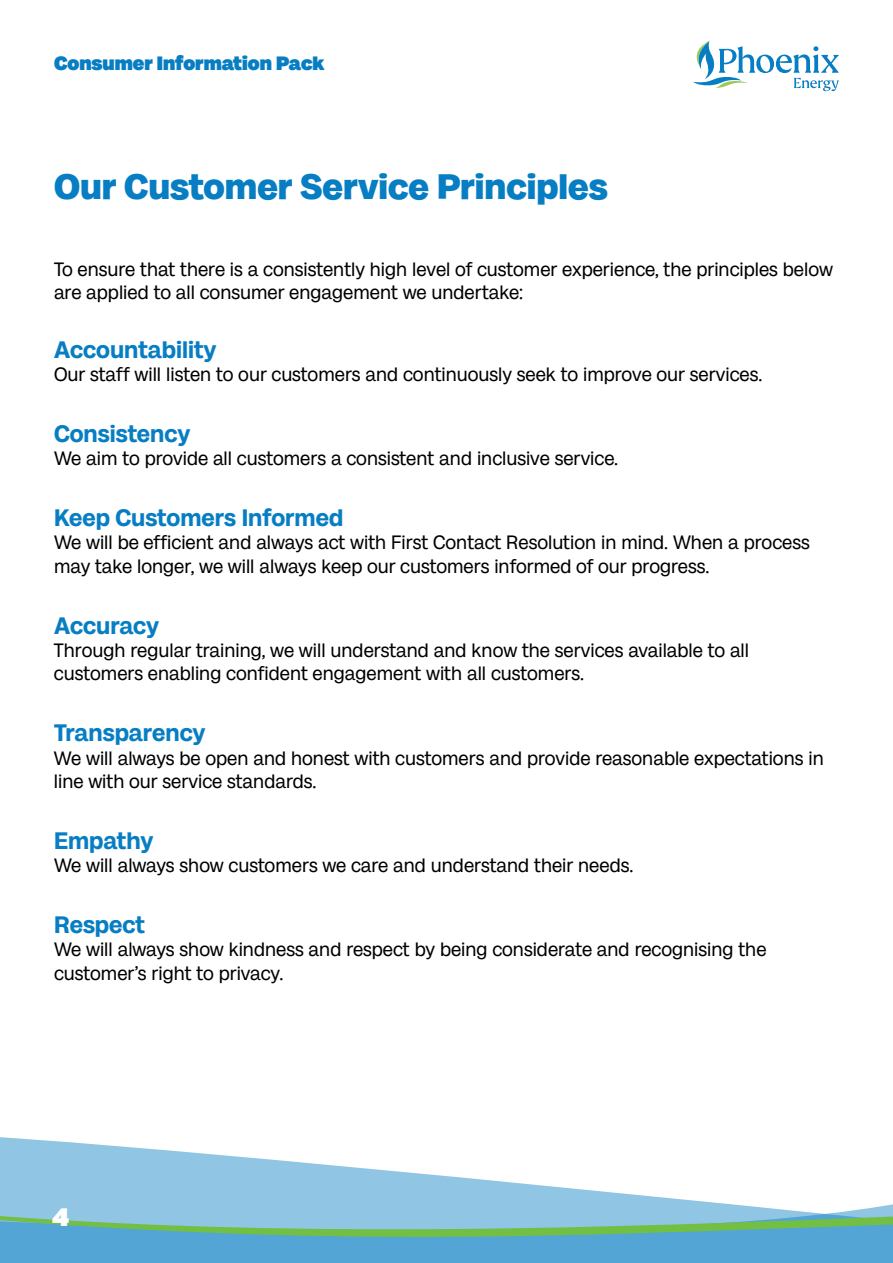
<style>
.page{position:relative;width:893px;height:1263px;background:#fff}
.page>*{position:absolute;margin:0;border:0;box-sizing:border-box;transform-origin:0 0}
.t1{font:800 36px "Milligram";color:#077ec3}
.t2{font:800 25.5px "Milligram";color:#fff}
.t3{font:700 24px "Milligram";color:#077ec3}
.t4{font:19.5px/23.4px "Milligram";color:#000}
.t5{font:800 19.5px "Milligram";color:#077ec3}
</style>
<div class="page">
<svg style="left:693px;top:41px;width:146px;height:50px"></svg>
<svg style="left:0;top:1137px;width:241px;height:20px"></svg>
<svg style="left:0;top:1157px;width:893px;height:106px"></svg>
<p class="t5" style="left:54px;top:49px;width:272px">Consumer Information Pack</p>
<h1 class="t1" style="left:54px;top:161px;width:555px">Our Customer Service Principles</h1>
<p class="t4" style="left:54px;top:256px;width:780px">To ensure that there is a consistently high level of customer experience, the principles below are applied to all consumer engagement we undertake:</p>
<p class="t3" style="left:54px;top:333px;width:164px">Accountability</p>
<p class="t4" style="left:54px;top:361px;width:710px">Our staff will listen to our customers and continuously seek to improve our services.</p>
<p class="t3" style="left:54px;top:417px;width:138px">Consistency</p>
<p class="t4" style="left:54px;top:446px;width:566px">We aim to provide all customers a consistent and inclusive service.</p>
<p class="t3" style="left:54px;top:501px;width:291px">Keep Customers Informed</p>
<p class="t4" style="left:54px;top:530px;width:757px">We will be efficient and always act with First Contact Resolution in mind. When a process may take longer, we will always keep our customers informed of our progress.</p>
<p class="t3" style="left:54px;top:609px;width:107px">Accuracy</p>
<p class="t4" style="left:54px;top:637px;width:697px">Through regular training, we will understand and know the services available to all customers enabling confident engagement with all customers.</p>
<p class="t3" style="left:54px;top:716px;width:153px">Transparency</p>
<p class="t4" style="left:54px;top:745px;width:771px">We will always be open and honest with customers and provide reasonable expectations in line with our service standards.</p>
<p class="t3" style="left:54px;top:824px;width:101px">Empathy</p>
<p class="t4" style="left:54px;top:852px;width:581px">We will always show customers we care and understand their needs.</p>
<p class="t3" style="left:54px;top:908px;width:93px">Respect</p>
<p class="t4" style="left:54px;top:936px;width:714px">We will always show kindness and respect by being considerate and recognising the customer’s right to privacy.</p>
<h2 class="t2" style="left:52px;top:1198px;width:18px">4</h2>
</div>
